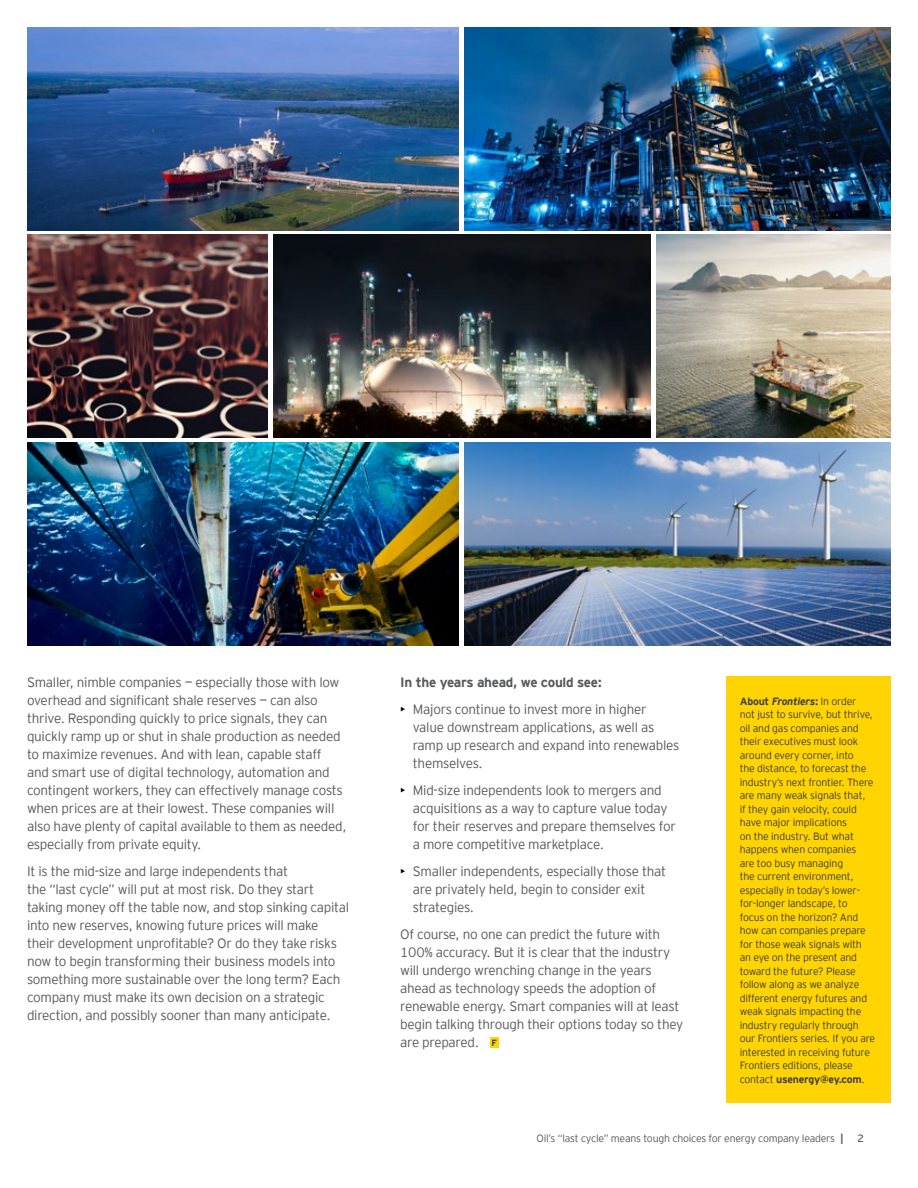
<style>
.page{position:relative;width:918px;height:1188px;background:#fff}
.page>*{position:absolute;margin:0;border:0;box-sizing:border-box;transform-origin:0 0}
.t1{font:300 13.5px/18px "EY Interstate";letter-spacing:-.02em;color:#58595b}
.t2{font:700 13.5px "EY Interstate";letter-spacing:-.02em;color:#58595b}
.t3{font:300 10.5px/13.5px "EY Interstate";letter-spacing:-.02em;color:#414042}
.t4{font:300 10.5px "EY Interstate";letter-spacing:-.02em;color:#58595b}
.t5{font:10.5px "EY Interstate";color:#58595b}
.t6{font:700 9px "EY Interstate";color:#414042}
.s1{color:#000}
.s2{font-weight:700}
.s3{font-weight:700;font-style:italic}
</style>
<div class="page">
<img style="left:27px;top:27px;width:432px;height:203px">
<img style="left:464px;top:27px;width:427px;height:203px">
<img style="left:273px;top:234px;width:377px;height:203px">
<img style="left:27px;top:234px;width:240px;height:203px">
<img style="left:656px;top:235px;width:235px;height:202px">
<img style="left:27px;top:443px;width:432px;height:203px">
<img style="left:464px;top:443px;width:427px;height:203px">
<div style="left:726px;top:676px;width:165px;height:427px;background:#ffd400"></div>
<div style="left:490px;top:1037px;width:9px;height:11px;background:#ffd400"></div>
<p class="t1" style="left:27px;top:672px;width:321px">Smaller, nimble companies — especially those with low overhead and significant shale reserves — can also thrive. Responding quickly to price signals, they can quickly ramp up or shut in shale production as needed to maximize revenues. And with lean, capable staff and smart use of digital technology, automation and contingent workers, they can effectively manage costs when prices are at their lowest. These companies will also have plenty of capital available to them as needed, especially from private equity.</p>
<p class="t1" style="left:27px;top:861px;width:324px">It is the mid-size and large independents that<br>the “last cycle” will put at most risk. Do they start taking money off the table now, and stop sinking capital into new reserves, knowing future prices will make their development unprofitable? Or do they take risks now to begin transforming their business models into something more sustainable over the long term? Each company must make its own decision on a strategic direction, and possibly sooner than many anticipate.</p>
<p class="t2" style="left:400px;top:672px;width:204px">In the years ahead, we could see:</p>
<p class="t1" style="left:413px;top:699px;width:268px;text-indent:-13px"><span class="s1">•</span> Majors continue to invest more in higher value downstream applications, as well as ramp up research and expand into renewables themselves.</p>
<p class="t1" style="left:413px;top:780px;width:265px;text-indent:-13px"><span class="s1">•</span> Mid-size independents look to mergers and acquisitions as a way to capture value today for their reserves and prepare themselves for a more competitive marketplace.</p>
<p class="t1" style="left:413px;top:861px;width:255px;text-indent:-13px"><span class="s1">•</span> Smaller independents, especially those that are privately held, begin to consider exit strategies.</p>
<p class="t1" style="left:400px;top:924px;width:285px">Of course, no one can predict the future with 100% accuracy. But it is clear that the industry will undergo wrenching change in the years ahead as technology speeds the adoption of renewable energy. Smart companies will at least begin talking through their options today so they are prepared.</p>
<p class="t6" style="left:491px;top:1036px;width:7px">F</p>
<p class="t3" style="left:740px;top:694px;width:137px"><span class="s2">About</span> <span class="s3">Frontiers</span><span class="s2">:</span> In order<br>not just to survive, but thrive, oil and gas companies and their executives must look around every corner, into<br>the distance, to forecast the industry’s next frontier. There are many weak signals that,<br>if they gain velocity, could have major implications<br>on the industry. But what happens when companies<br>are too busy managing<br>the current environment, especially in today’s lower&shy;for-longer landscape, to<br>focus on the horizon? And how can companies prepare for those weak signals with an eye on the present and toward the future? Please follow along as we analyze different energy futures and weak signals impacting the industry regularly through our Frontiers series. If you are interested in receiving future<br>Frontiers editions, please contact <span class="s2">usenergy@ey.com</span>.</p>
<p class="t4" style="left:537px;top:1131px;width:308px">Oil’s “last cycle” means tough choices for energy company leaders <span class="s2">|</span></p>
<p class="t5" style="left:857px;top:1131px;width:8px">2</p>
</div>
